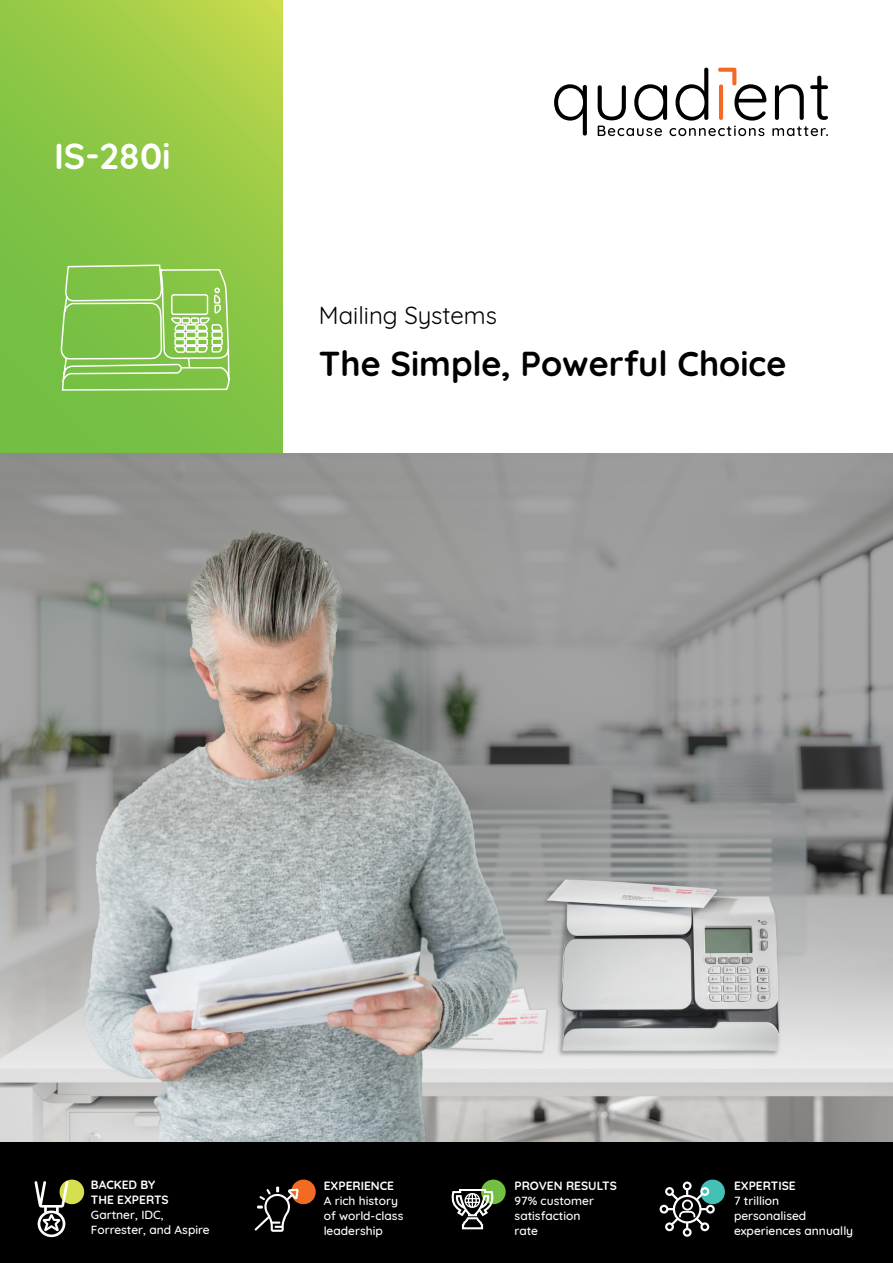
<style>
.page{position:relative;width:893px;height:1263px;background:#fff}
.page>*{position:absolute;margin:0;border:0;box-sizing:border-box;transform-origin:0 0}
.t1{font:700 36px "Quicksand";color:#fff}
.Headline_-_22_pt_BOL{font:700 34.5px "Quicksand";color:#000}
.Headline_-_22_pt_BOL-2{font:24px "Quicksand";color:#000}
.t2{font:500 12px/15px "Quicksand";color:#fff}
.t3{font:700 12px/15px "Quicksand";color:#fff}
</style>
<div class="page">
<svg style="left:772px;top:126px;width:56px;height:10px"></svg>
<svg style="left:554px;top:84px;width:33px;height:52px"></svg>
<svg style="left:598px;top:68px;width:168px;height:68px"></svg>
<svg style="left:775px;top:84px;width:29px;height:36px"></svg>
<svg style="left:810px;top:76px;width:18px;height:44px"></svg>
<svg style="left:0;top:0;width:283px;height:453px"></svg>
<img style="left:0;top:453px;width:893px;height:689px">
<svg style="left:60px;top:208px;width:171px;height:243px"></svg>
<div style="left:0;top:1142px;width:893px;height:121px;background:#000"></div>
<svg style="left:451px;top:1179px;width:55px;height:50px"></svg>
<svg style="left:34px;top:1179px;width:51px;height:58px"></svg>
<svg style="left:255px;top:1179px;width:61px;height:53px"></svg>
<svg style="left:660px;top:1179px;width:65px;height:58px"></svg>
<p class="t1" style="left:54px;top:127px;width:118px">IS-280i</p>
<p class="Headline_-_22_pt_BOL-2" style="left:319px;top:297px;width:180px">Mailing Systems</p>
<p class="Headline_-_22_pt_BOL" style="left:319px;top:335px;width:469px">The Simple, Powerful Choice</p>
<p class="t3" style="left:91px;top:1176px;width:79px">BACKED BY<br>THE EXPERTS</p>
<p class="t2" style="left:91px;top:1206px;width:120px">Gartner, IDC,<br>Forrester, and Aspire</p>
<p class="t3" style="left:324px;top:1177px;width:72px">EXPERIENCE</p>
<p class="t2" style="left:324px;top:1192px;width:81px">A rich history of world-class leadership</p>
<p class="t3" style="left:514px;top:1177px;width:104px">PROVEN RESULTS</p>
<p class="t2" style="left:514px;top:1192px;width:81px">97% customer satisfaction rate</p>
<p class="t3" style="left:734px;top:1177px;width:63px">EXPERTISE</p>
<p class="t2" style="left:734px;top:1192px;width:121px">7 trillion personalised experiences annually</p>
</div>
